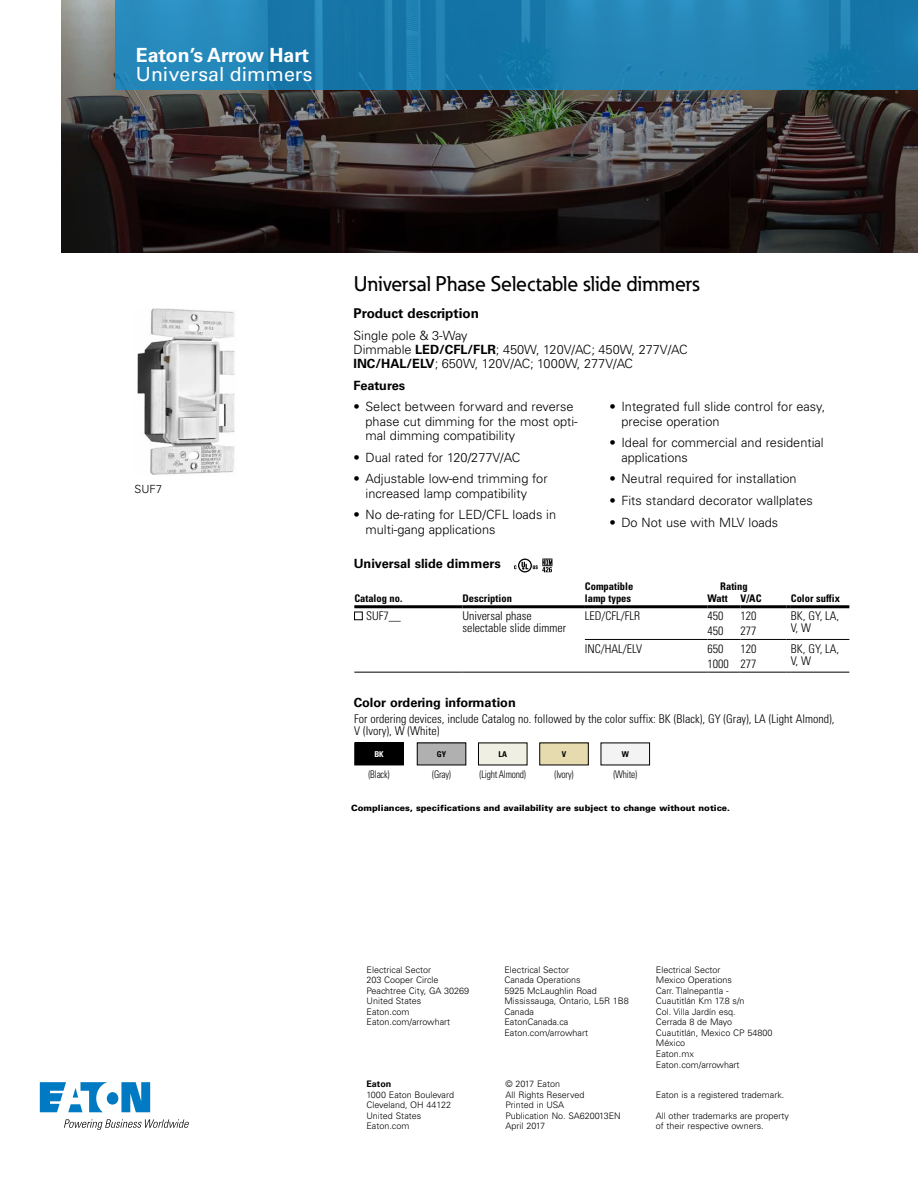
<style>
.page{position:relative;width:918px;height:1188px;background:#fff}
.page>*{position:absolute;margin:0;border:0;box-sizing:border-box;transform-origin:0 0}
.t1{font:500 21px "Eaton";color:#000}
.t2{font:700 19.5px "Univers LT Std";color:#fff}
.t3{font:19.5px "Univers LT Std";color:#fff}
.t4{font:700 13.5px "Univers LT Std";color:#000}
.t5{font:300 12.75px/14.2px "Univers LT Std";color:#000}
.t6{font:700 12.75px "Univers LT Std";color:#000}
.t7{font:300 condensed 12px/12px "Univers LT Std";color:#000}
.t8{font:300 11.25px "Univers LT Std";color:#000}
.t9{font:700 condensed 10.5px/12px "Univers LT Std";color:#000}
.t10{font:300 condensed 10.5px "Univers LT Std";letter-spacing:-.025em;color:#000;scale:.9 1}
.t11{font:300 9px/10.5px "Univers LT Std";color:#000}
.t12{font:700 9px "Univers LT Std";color:#000}
.t13{font:900 8.7px "Univers LT Std";color:#000}
.t14{font:700 condensed 8.1px "Univers LT Std";color:#000}
.t15{font:700 condensed 8.1px "Univers LT Std";color:#fff}
.s1{font-weight:700}
</style>
<div class="page">
<hr style="left:354px;top:605px;width:108px;height:3px;background:#000">
<hr style="left:462px;top:605px;width:123px;height:3px;background:#000">
<hr style="left:585px;top:605px;width:122px;height:3px;background:#000">
<svg style="left:786px;top:605px;width:5px;height:3px"></svg>
<hr style="left:791px;top:605px;width:58px;height:3px;background:#000">
<hr style="left:740px;top:672px;width:46px;height:1px;background:#000">
<hr style="left:707px;top:639px;width:33px;height:1px;background:#000">
<hr style="left:740px;top:639px;width:46px;height:1px;background:#000">
<hr style="left:707px;top:672px;width:33px;height:1px;background:#000">
<hr style="left:707px;top:605px;width:33px;height:3px;background:#000">
<hr style="left:740px;top:605px;width:46px;height:3px;background:#000">
<hr style="left:791px;top:639px;width:58px;height:1px;background:#000">
<hr style="left:791px;top:672px;width:58px;height:1px;background:#000">
<hr style="left:354px;top:672px;width:108px;height:1px;background:#000">
<hr style="left:462px;top:672px;width:123px;height:1px;background:#000">
<hr style="left:585px;top:639px;width:122px;height:1px;background:#000">
<hr style="left:585px;top:672px;width:122px;height:1px;background:#000">
<div style="left:354px;top:612px;width:8px;height:8px;border:1px solid #000"></div>
<div style="left:355px;top:743px;width:48px;height:22px;background:#000"></div>
<div style="left:417px;top:743px;width:49px;height:22px;background:#b1b0b1"></div>
<div style="left:417px;top:743px;width:49px;height:22px;border:1px solid #000"></div>
<div style="left:478px;top:743px;width:49px;height:22px;background:#f0efe3"></div>
<div style="left:540px;top:743px;width:48px;height:22px;background:#e6daaf"></div>
<div style="left:601px;top:743px;width:49px;height:22px;background:#f4f3f3"></div>
<svg style="left:514px;top:559px;width:38px;height:13px"></svg>
<img style="left:137px;top:308px;width:98px;height:167px">
<svg style="left:61px;top:0;width:857px;height:252px;background:#342d2b"></svg>
<svg style="left:115px;top:0;width:803px;height:90px;background:#1d7fb1"></svg>
<svg style="left:40px;top:1082px;width:110px;height:30px"></svg>
<svg style="left:64px;top:1119px;width:125px;height:11px"></svg>
<h2 class="t2" style="left:136px;top:43px;width:175px">Eaton’s Arrow Hart</h2>
<h2 class="t3" style="left:136px;top:63px;width:178px">Universal dimmers</h2>
<p class="t8" style="left:135px;top:482px;width:29px">SUF7</p>
<h1 class="t1" style="left:354px;top:271px;width:347px">Universal Phase Selectable slide dimmers</h1>
<h3 class="t4" style="left:354px;top:305px;width:127px">Product description</h3>
<h3 class="t5" style="left:354px;top:328px;width:336px">Single pole &amp; 3-Way<br>Dimmable <span class="s1">LED/CFL/FLR</span>; 450W, 120V/AC; 450W, 277V/AC<br><span class="s1">INC/HAL/ELV</span>; 650W, 120V/AC; 1000W, 277V/AC</h3>
<h3 class="t6" style="left:354px;top:378px;width:53px">Features</h3>
<h3 class="t5" style="left:366px;top:400px;width:214px;text-indent:-12px">• Select between forward and reverse phase cut dimming for the most opti&shy;mal dimming compatibility</h3>
<h3 class="t5" style="left:354px;top:450px;width:168px">• Dual rated for 120/277V/AC</h3>
<h3 class="t5" style="left:366px;top:472px;width:184px;text-indent:-12px">• Adjustable low-end trimming for increased lamp compatibility</h3>
<h3 class="t5" style="left:366px;top:508px;width:192px;text-indent:-12px">• No de-rating for LED/CFL loads in multi-gang applications</h3>
<h3 class="t5" style="left:621px;top:400px;width:205px;text-indent:-12px">• Integrated full slide control for easy, precise operation</h3>
<h3 class="t5" style="left:621px;top:436px;width:204px;text-indent:-12px">• Ideal for commercial and residential applications</h3>
<h3 class="t5" style="left:609px;top:472px;width:189px">• Neutral required for installation</h3>
<h3 class="t5" style="left:609px;top:494px;width:205px">• Fits standard decorator wallplates</h3>
<h3 class="t5" style="left:609px;top:515px;width:170px">• Do Not use with MLV loads</h3>
<h3 class="t6" style="left:354px;top:556px;width:149px">Universal slide dimmers</h3>
<p class="t9" style="left:354px;top:592px;width:50px">Catalog no.</p>
<p class="t9" style="left:462px;top:592px;width:51px">Description</p>
<p class="t9" style="left:585px;top:580px;width:50px">Compatible lamp types</p>
<p class="t9" style="left:707px;top:580px;width:56px;text-align:center">Rating<br>Watt V/AC</p>
<p class="t9" style="left:791px;top:592px;width:51px">Color suffix</p>
<h3 class="t7" style="left:366px;top:610px;width:36px">SUF7__</h3>
<h3 class="t7" style="left:462px;top:610px;width:105px">Universal phase selectable slide dimmer</h3>
<h3 class="t7" style="left:585px;top:610px;width:57px">LED/CFL/FLR</h3>
<h3 class="t7" style="left:707px;top:608px;width:17px;line-height:15px">450<br>450</h3>
<h3 class="t7" style="left:740px;top:608px;width:17px;line-height:15px">120<br>277</h3>
<h3 class="t7" style="left:791px;top:610px;width:50px">BK, GY, LA,<br>V, W</h3>
<h3 class="t7" style="left:585px;top:642px;width:59px">INC/HAL/ELV</h3>
<h3 class="t7" style="left:707px;top:641px;width:23px;line-height:15px">650<br>1000</h3>
<h3 class="t7" style="left:740px;top:641px;width:17px;line-height:15px">120<br>277</h3>
<h3 class="t7" style="left:791px;top:642px;width:50px">BK, GY, LA,<br>V, W</h3>
<h3 class="t6" style="left:354px;top:695px;width:164px">Color ordering information</h3>
<h3 class="t7" style="left:354px;top:712px;width:482px">For ordering devices, include Catalog no. followed by the color suffix: BK (Black), GY (Gray), LA (Light Almond),<br>V (Ivory), W (White)</h3>
<p class="t15" style="left:374px;top:749px;width:11px">BK</p>
<p class="t14" style="left:437px;top:749px;width:11px">GY</p>
<p class="t14" style="left:499px;top:749px;width:10px">LA</p>
<p class="t14" style="left:562px;top:749px;width:6px">V</p>
<p class="t14" style="left:622px;top:749px;width:9px">W</p>
<p class="t10" style="left:368px;top:768px;width:25px">(Black)</p>
<p class="t10" style="left:432px;top:768px;width:22px">(Gray)</p>
<p class="t10" style="left:480px;top:768px;width:53px">(Light Almond)</p>
<p class="t10" style="left:554px;top:768px;width:23px">(Ivory)</p>
<p class="t10" style="left:613px;top:768px;width:28px">(White)</p>
<p class="t13" style="left:351px;top:803px;width:381px">Compliances, specifications and availability are subject to change without notice.</p>
<p class="t11" style="left:367px;top:965px;width:104px">Electrical Sector<br>203 Cooper Circle<br>Peachtree City, GA 30269<br>United States<br>Eaton.com<br>Eaton.com/arrowhart</p>
<p class="t11" style="left:504px;top:965px;width:126px">Electrical Sector<br>Canada Operations<br>5925 McLaughlin Road<br>Mississauga, Ontario, L5R 1B8<br>Canada<br>EatonCanada.ca<br>Eaton.com/arrowhart</p>
<p class="t11" style="left:656px;top:965px;width:118px">Electrical Sector<br>Mexico Operations<br>Carr. Tlalnepantla -<br>Cuautitlán Km 17.8 s/n<br>Col. Villa Jardín esq.<br>Cerrada 8 de Mayo<br>Cuautitlán, Mexico CP 54800<br>México<br>Eaton.mx<br>Eaton.com/arrowhart</p>
<p class="t12" style="left:366px;top:1079px;width:27px">Eaton</p>
<p class="t11" style="left:366px;top:1089px;width:89px">1000 Eaton Boulevard<br>Cleveland, OH 44122<br>United States<br>Eaton.com</p>
<p class="t11" style="left:506px;top:1079px;width:117px">© 2017 Eaton<br>All Rights Reserved<br>Printed in USA<br>Publication No. SA620013EN<br>April 2017</p>
<p class="t11" style="left:656px;top:1089px;width:130px">Eaton is a registered trademark.</p>
<p class="t11" style="left:656px;top:1110px;width:135px">All other trademarks are property of their respective owners.</p>
</div>
